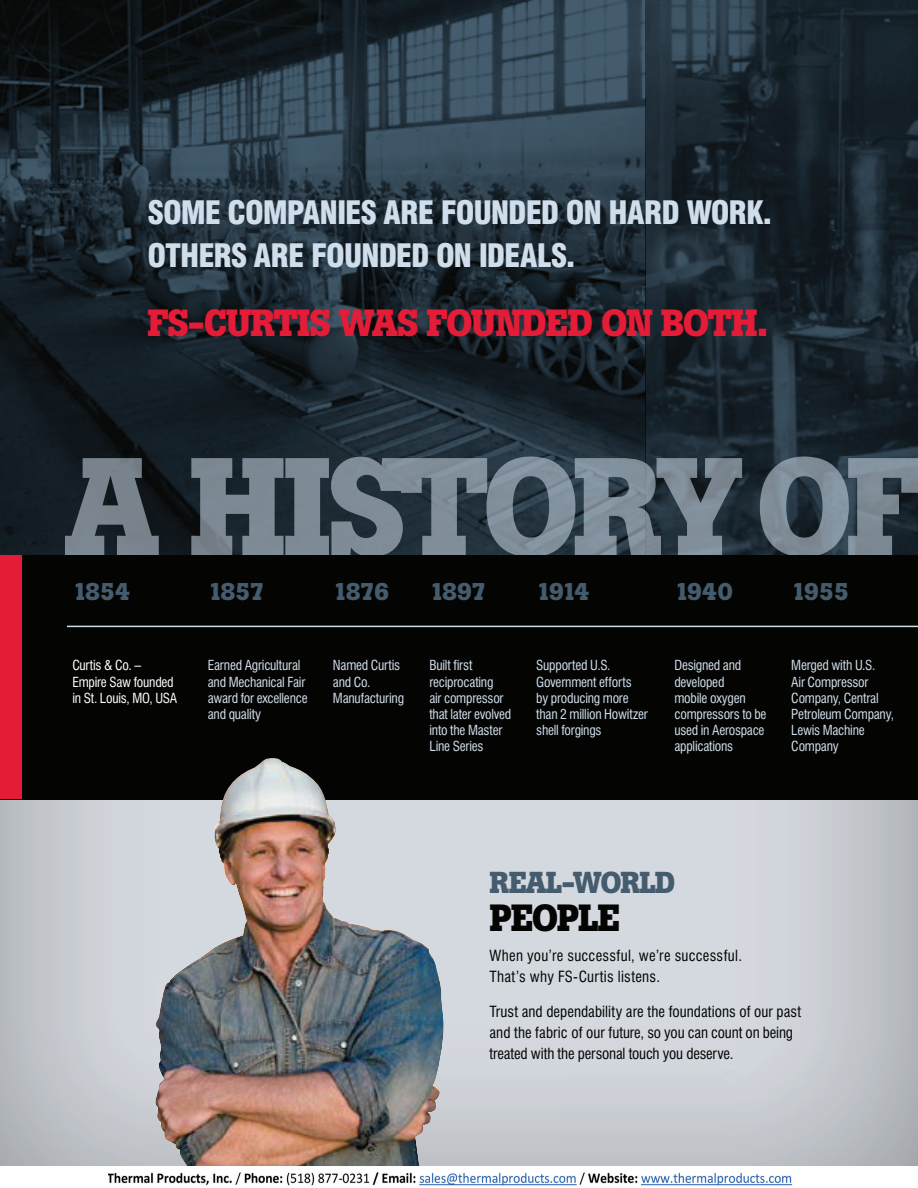
<style>
.page{position:relative;width:918px;height:1188px;background:#fff}
.page>*{position:absolute;margin:0;border:0;box-sizing:border-box;transform-origin:0 0}
.t1{font:700 37.5px "Boton";letter-spacing:-.035em;color:#e41c37}
.t2{font:700 37.5px "Boton";letter-spacing:-.04em;color:#040503}
.t3{font:900 condensed 31.5px/43.5px "Swiss 721 BT";letter-spacing:-.035em;color:#d0deeb}
.t4{font:700 30px "Boton";letter-spacing:-.03em;color:#445c6e}
.t5{font:700 24px "Boton";letter-spacing:-.04em;color:#445c6e}
.t6{font:condensed 15px/21px "Swiss 721 BT";letter-spacing:.005em;color:#040503}
.t7{font:condensed 13.5px/16.2px "Swiss 721 BT";letter-spacing:-.02em;color:#d0deeb}
.t8{font:condensed 13.5px/16.2px "Swiss 721 BT";letter-spacing:-.02em;color:#fff}
</style>
<div class="page">
<img style="left:0;top:799px;width:50px;height:367px">
<img style="left:561px;top:799px;width:357px;height:367px">
<img style="left:50px;top:799px;width:105px;height:182px">
<div style="left:444px;top:799px;width:117px;height:130px;background:#d4d9df"></div>
<img style="left:0;top:0;width:918px;height:555px">
<img style="left:647px;top:456px;width:271px;height:99px">
<img style="left:65px;top:456px;width:582px;height:99px">
<div style="left:0;top:555px;width:918px;height:244px;background:#040503"></div>
<div style="left:0;top:556px;width:22px;height:243px;background:#e41c37"></div>
<hr style="left:67px;top:626px;width:851px;height:1px;background:#d0deeb">
<img style="left:155px;top:758px;width:289px;height:408px">
<img style="left:108px;top:1172px;width:685px;height:14px">
<h2 class="t3" style="left:148px;top:194px;width:626px">SOME COMPANIES ARE FOUNDED ON HARD WORK.<br>OTHERS ARE FOUNDED ON IDEALS.</h2>
<h1 class="t1" style="left:148px;top:310px;width:623px">FS-CURTIS WAS FOUNDED ON BOTH.</h1>
<h3 class="t5" style="left:72px;top:583px;width:59px">1854</h3>
<p class="t8" style="left:72px;top:658px;width:107px">Curtis &amp; Co. –<br>Empire Saw founded in St. Louis, MO, USA</p>
<h3 class="t5" style="left:208px;top:583px;width:58px">1857</h3>
<p class="t7" style="left:208px;top:658px;width:101px">Earned Agricultural and Mechanical Fair award for excellence and quality</p>
<h3 class="t5" style="left:333px;top:583px;width:58px">1876</h3>
<p class="t7" style="left:333px;top:658px;width:73px">Named Curtis and Co.<br>Manufacturing</p>
<h3 class="t5" style="left:429px;top:583px;width:58px">1897</h3>
<p class="t7" style="left:429px;top:658px;width:83px">Built first reciprocating<br>air compressor that later evolved into the Master<br>Line Series</p>
<h3 class="t5" style="left:536px;top:583px;width:55px">1914</h3>
<p class="t7" style="left:536px;top:658px;width:113px">Supported U.S.<br>Government efforts<br>by producing more than 2 million Howitzer shell forgings</p>
<h3 class="t5" style="left:674px;top:583px;width:60px">1940</h3>
<p class="t7" style="left:674px;top:658px;width:94px">Designed and developed<br>mobile oxygen compressors to be used in Aerospace applications</p>
<h3 class="t5" style="left:791px;top:583px;width:59px">1955</h3>
<p class="t7" style="left:791px;top:658px;width:104px">Merged with U.S.<br>Air Compressor<br>Company, Central<br>Petroleum Company,<br>Lewis Machine<br>Company</p>
<h3 class="t4" style="left:490px;top:872px;width:188px">REAL-WORLD</h3>
<h1 class="t2" style="left:490px;top:904px;width:132px">PEOPLE</h1>
<p class="t6" style="left:490px;top:946px;width:254px">When you’re successful, we’re successful.<br>That’s why FS-Curtis listens.</p>
<p class="t6" style="left:490px;top:1002px;width:313px">Trust and dependability are the foundations of our past and the fabric of our future, so you can count on being treated with the personal touch you deserve.</p>
</div>
